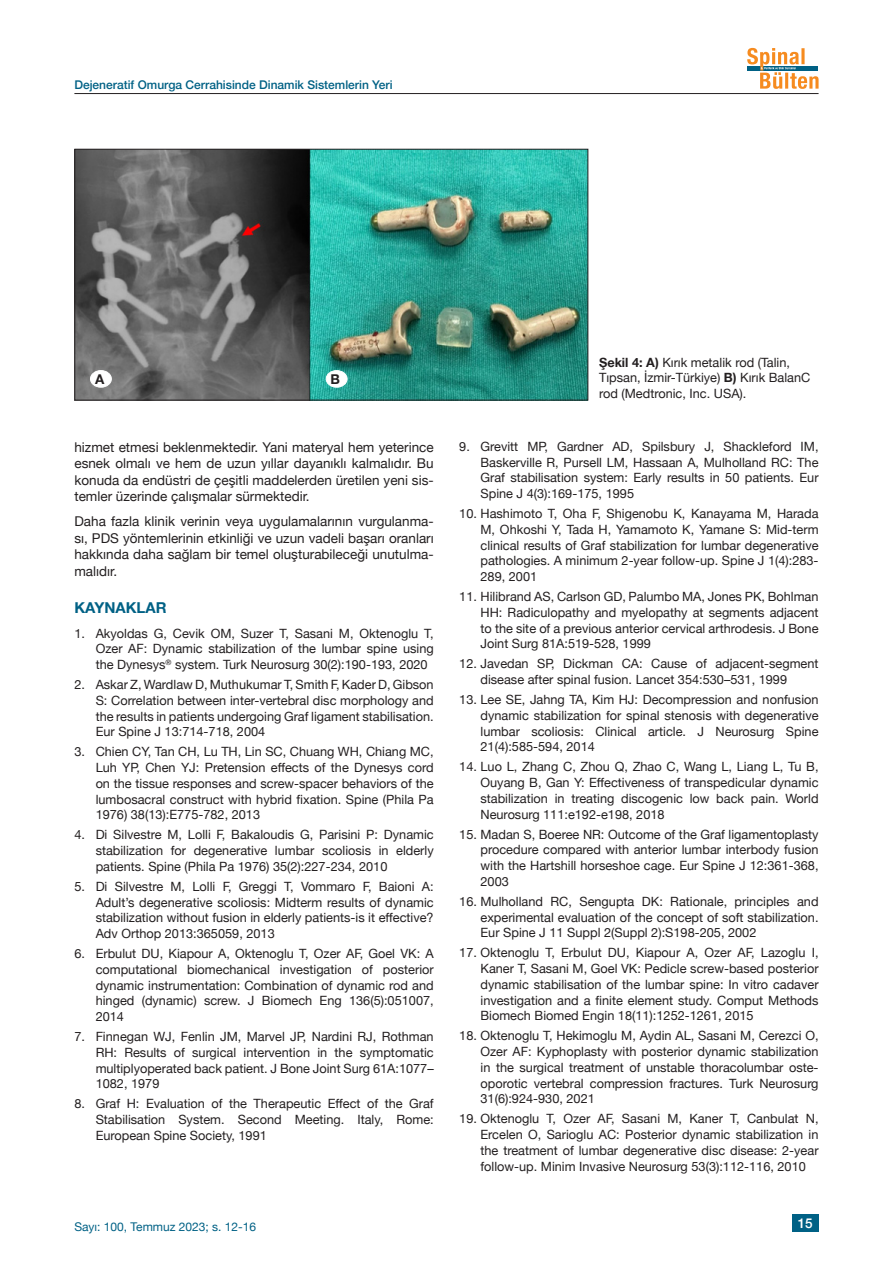
<style>
.page{position:relative;width:893px;height:1263px;background:#fff}
.page>*{position:absolute;margin:0;border:0;box-sizing:border-box;transform-origin:0 0}
.t1{font:700 15px "Helvetica Neue";color:#006185}
.t2{font:13.5px/16.5px "Helvetica Neue";color:#231f20;text-align:justify}
.t3{font:500 13.5px "Helvetica Neue";color:#fff}
.t4{font:700 13.5px "Helvetica Neue";color:#231f20}
.Liste_Paragraf{font:12.75px/15.8px "Helvetica Neue";color:#231f20;text-align:justify}
.t5{font:500 12px "Helvetica Neue";color:#006185}
.t6{font:12px "Helvetica Neue";color:#006185}
.s1{font-weight:700}
</style>
<div class="page">
<svg style="left:747px;top:48px;width:72px;height:41px"></svg>
<hr style="left:74px;top:93px;width:745px;height:1px;background:#231f20">
<div style="left:792px;top:1214px;width:27px;height:17px;background:#006185"></div>
<img style="left:76px;top:151px;width:510px;height:247px">
<div style="left:74px;top:149px;width:514px;height:251px;border:1px solid #231f20"></div>
<div style="left:90px;top:371px;width:21px;height:16px;background:#fff;border-radius:50%"></div>
<div style="left:90px;top:370px;width:22px;height:17px;border:1px solid #fff;border-radius:50%"></div>
<div style="left:326px;top:371px;width:21px;height:16px;background:#fff;border-radius:50%"></div>
<div style="left:326px;top:370px;width:21px;height:17px;border:1px solid #fff;border-radius:50%"></div>
<p class="t5" style="left:74px;top:75px;width:320px">Dejeneratif Omurga Cerrahisinde Dinamik Sistemlerin Yeri</p>
<p class="t4" style="left:95px;top:368px;width:11px">A</p>
<p class="t4" style="left:331px;top:368px;width:11px">B</p>
<p class="t2" style="left:74px;top:439px;width:361px">hizmet etmesi beklenmektedir. Yani materyal hem yeterince esnek olmalı ve hem de uzun yıllar dayanıklı kalmalıdır. Bu konuda da endüstri de çeşitli maddelerden üretilen yeni sis&shy;temler üzerinde çalışmalar sürmektedir.</p>
<p class="t2" style="left:74px;top:514px;width:361px">Daha fazla klinik verinin veya uygulamalarının vurgulanma&shy;sı, PDS yöntemlerinin etkinliği ve uzun vadeli başarı oranları hakkında daha sağlam bir temel oluşturabileceği unutulma&shy;malıdır.</p>
<p class="t1" style="left:74px;top:596px;width:94px">KAYNAKLAR</p>
<p class="Liste_Paragraf" style="left:96px;top:626px;width:340px;text-indent:-21px">1. Akyoldas G, Cevik OM, Suzer T, Sasani M, Oktenoglu T, Ozer AF: Dynamic stabilization of the lumbar spine using the Dynesys<sup>®</sup> system. Turk Neurosurg 30(2):190-193, 2020</p>
<p class="Liste_Paragraf" style="left:96px;top:677px;width:340px;text-indent:-21px">2. Askar Z, Wardlaw D, Muthukumar T, Smith F, Kader D, Gibson S: Correlation between inter-vertebral disc morphology and the results in patients undergoing Graf ligament stabilisation.<br>Eur Spine J 13:714-718, 2004</p>
<p class="Liste_Paragraf" style="left:96px;top:745px;width:340px;text-indent:-21px">3. Chien CY, Tan CH, Lu TH, Lin SC, Chuang WH, Chiang MC, Luh YP, Chen YJ: Pretension effects of the Dynesys cord on the tissue responses and screw-spacer behaviors of the lumbosacral construct with hybrid fixation. Spine (Phila Pa 1976) 38(13):E775-782, 2013</p>
<p class="Liste_Paragraf" style="left:96px;top:828px;width:340px;text-indent:-21px">4. Di Silvestre M, Lolli F, Bakaloudis G, Parisini P: Dynamic stabilization for degenerative lumbar scoliosis in elderly patients. Spine (Phila Pa 1976) 35(2):227-234, 2010</p>
<p class="Liste_Paragraf" style="left:96px;top:879px;width:340px;text-indent:-21px">5. Di Silvestre M, Lolli F, Greggi T, Vommaro F, Baioni A:<br>Adult’s degenerative scoliosis: Midterm results of dynamic stabilization without fusion in elderly patients-is it effective?<br>Adv Orthop 2013:365059, 2013</p>
<p class="Liste_Paragraf" style="left:96px;top:946px;width:340px;text-indent:-21px">6. Erbulut DU, Kiapour A, Oktenoglu T, Ozer AF, Goel VK: A computational biomechanical investigation of posterior dynamic instrumentation: Combination of dynamic rod and hinged (dynamic) screw. J Biomech Eng 136(5):051007, 2014</p>
<p class="Liste_Paragraf" style="left:96px;top:1029px;width:340px;text-indent:-21px">7. Finnegan WJ, Fenlin JM, Marvel JP, Nardini RJ, Rothman RH: Results of surgical intervention in the symptomatic multiplyoperated back patient. J Bone Joint Surg 61A:1077– 1082, 1979</p>
<p class="Liste_Paragraf" style="left:96px;top:1097px;width:340px;text-indent:-21px">8. Graf H: Evaluation of the Therapeutic Effect of the Graf Stabilisation System. Second Meeting. Italy, Rome:<br>European Spine Society, 1991</p>
<p class="Liste_Paragraf" style="left:599px;top:355px;width:213px;text-align:left"><span class="s1">Şekil 4: A)</span> Kırık metalik rod (Talin,<br>Tıpsan, İzmir-Türkiye) <span class="s1">B)</span> Kırık BalanC rod (Medtronic, Inc. USA).</p>
<p class="Liste_Paragraf" style="left:480px;top:439px;width:340px;text-indent:-21px">9. Grevitt MP, Gardner AD, Spilsbury J, Shackleford IM, Baskerville R, Pursell LM, Hassaan A, Mulholland RC: The Graf stabilisation system: Early results in 50 patients. Eur Spine J 4(3):169-175, 1995</p>
<p class="Liste_Paragraf" style="left:480px;top:506px;width:340px;text-indent:-21px">10. Hashimoto T, Oha F, Shigenobu K, Kanayama M, Harada M, Ohkoshi Y, Tada H, Yamamoto K, Yamane S: Mid-term clinical results of Graf stabilization for lumbar degenerative pathologies. A minimum 2-year follow-up. Spine J 1(4):283- 289, 2001</p>
<p class="Liste_Paragraf" style="left:480px;top:589px;width:340px;text-indent:-21px">11. Hilibrand AS, Carlson GD, Palumbo MA, Jones PK, Bohlman HH: Radiculopathy and myelopathy at segments adjacent to the site of a previous anterior cervical arthrodesis. J Bone Joint Surg 81A:519-528, 1999</p>
<p class="Liste_Paragraf" style="left:480px;top:657px;width:340px;text-indent:-21px">12. Javedan SP, Dickman CA: Cause of adjacent-segment disease after spinal fusion. Lancet 354:530–531, 1999</p>
<p class="Liste_Paragraf" style="left:480px;top:692px;width:340px;text-indent:-21px">13. Lee SE, Jahng TA, Kim HJ: Decompression and nonfusion dynamic stabilization for spinal stenosis with degenerative lumbar scoliosis: Clinical article. J Neurosurg Spine 21(4):585-594, 2014</p>
<p class="Liste_Paragraf" style="left:480px;top:760px;width:340px;text-indent:-21px">14. Luo L, Zhang C, Zhou Q, Zhao C, Wang L, Liang L, Tu B, Ouyang B, Gan Y: Effectiveness of transpedicular dynamic stabilization in treating discogenic low back pain. World Neurosurg 111:e192-e198, 2018</p>
<p class="Liste_Paragraf" style="left:480px;top:827px;width:340px;text-indent:-21px">15. Madan S, Boeree NR: Outcome of the Graf ligamentoplasty procedure compared with anterior lumbar interbody fusion with the Hartshill horseshoe cage. Eur Spine J 12:361-368, 2003</p>
<p class="Liste_Paragraf" style="left:480px;top:894px;width:340px;text-indent:-21px">16. Mulholland RC, Sengupta DK: Rationale, principles and experimental evaluation of the concept of soft stabilization.<br>Eur Spine J 11 Suppl 2(Suppl 2):S198-205, 2002</p>
<p class="Liste_Paragraf" style="left:480px;top:946px;width:340px;text-indent:-21px">17. Oktenoglu T, Erbulut DU, Kiapour A, Ozer AF, Lazoglu I, Kaner T, Sasani M, Goel VK: Pedicle screw-based posterior dynamic stabilisation of the lumbar spine: In vitro cadaver investigation and a finite element study. Comput Methods Biomech Biomed Engin 18(11):1252-1261, 2015</p>
<p class="Liste_Paragraf" style="left:480px;top:1029px;width:340px;text-indent:-21px">18. Oktenoglu T, Hekimoglu M, Aydin AL, Sasani M, Cerezci O, Ozer AF: Kyphoplasty with posterior dynamic stabilization in the surgical treatment of unstable thoracolumbar oste&shy;oporotic vertebral compression fractures. Turk Neurosurg 31(6):924-930, 2021</p>
<p class="Liste_Paragraf" style="left:480px;top:1112px;width:340px;text-indent:-21px">19. Oktenoglu T, Ozer AF, Sasani M, Kaner T, Canbulat N, Ercelen O, Sarioglu AC: Posterior dynamic stabilization in the treatment of lumbar degenerative disc disease: 2-year follow-up. Minim Invasive Neurosurg 53(3):112-116, 2010</p>
<p class="t6" style="left:74px;top:1218px;width:183px">Sayı: 100, Temmuz 2023; s. 12-16</p>
<p class="t3" style="left:798px;top:1212px;width:17px">15</p>
</div>
